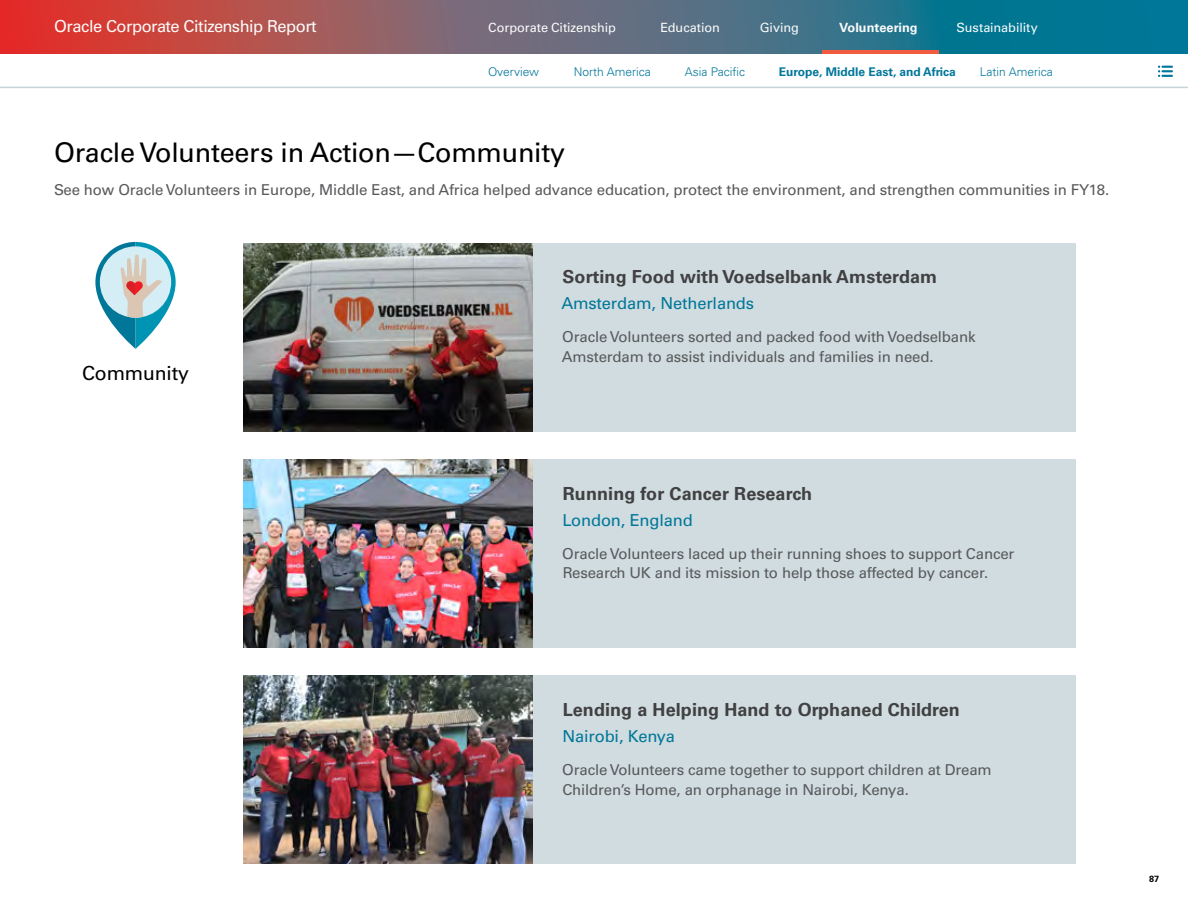
<style>
.page{position:relative;width:1188px;height:918px;background:#fff}
.page>*{position:absolute;margin:0;border:0;box-sizing:border-box;transform-origin:0 0}
.t1{font:27px "Univers LT Std";letter-spacing:-.01em;color:#000}
.t2{font:19.5px "Univers LT Std";letter-spacing:-.01em;color:#000}
.t3{font:700 18px "Univers LT Std";letter-spacing:.005em;color:#414042}
.t4{font:16.5px "Univers LT Std";letter-spacing:-.01em;color:#007699}
.t5{font:16.5px "Univers LT Std";letter-spacing:-.025em;color:#fbfbfb}
.t6{font:15px/19.5px "Univers LT Std";letter-spacing:-.01em;color:#58595b}
.t7{font:12.75px "Univers LT Std";letter-spacing:-.005em;color:#fbfbfb}
.t8{font:700 12.75px "Univers LT Std";color:#fbfbfb}
.t9{font:300 12px "Univers LT Std";color:#007699}
.t10{font:700 12px "Univers LT Std";color:#007699}
.t11{font:700 9px "Univers LT Std";color:#000}
</style>
<div class="page">
<img style="left:243px;top:243px;width:291px;height:188px">
<div style="left:534px;top:243px;width:542px;height:188px;background:#d0dcdf"></div>
<img style="left:243px;top:459px;width:291px;height:189px">
<div style="left:534px;top:459px;width:542px;height:189px;background:#d0dcdf"></div>
<img style="left:243px;top:676px;width:291px;height:188px">
<div style="left:534px;top:676px;width:542px;height:188px;background:#d0dcdf"></div>
<svg style="left:95px;top:242px;width:81px;height:107px"></svg>
<svg style="left:1158px;top:66px;width:15px;height:11px"></svg>
<hr style="left:0;top:87px;width:1188px;height:1px;background:#c5d5d9">
<svg style="left:0;top:0;width:1188px;height:54px;background:#686371"></svg>
<hr style="left:822px;top:51px;width:117px;height:3px;background:#f15b40">
<p class="t5" style="left:54px;top:16px;width:264px">Oracle Corporate Citizenship Report</p>
<p class="t7" style="left:488px;top:20px;width:129px">Corporate Citizenship</p>
<p class="t7" style="left:660px;top:20px;width:61px">Education</p>
<p class="t7" style="left:760px;top:20px;width:41px">Giving</p>
<p class="t8" style="left:839px;top:20px;width:80px">Volunteering</p>
<p class="t7" style="left:956px;top:20px;width:83px">Sustainability</p>
<p class="t9" style="left:488px;top:64px;width:53px">Overview</p>
<p class="t9" style="left:574px;top:64px;width:79px">North America</p>
<p class="t9" style="left:685px;top:64px;width:62px">Asia Pacifc</p>
<p class="t10" style="left:779px;top:64px;width:179px">Europe, Middle East, and Africa</p>
<p class="t9" style="left:980px;top:64px;width:75px">Latin America</p>
<h2 class="t1" style="left:54px;top:136px;width:513px">Oracle Volunteers in Action—Community</h2>
<p class="t6" style="left:54px;top:180px;width:1057px">See how Oracle Volunteers in Europe, Middle East, and Africa helped advance education, protect the environment, and strengthen communities in FY18.</p>
<h2 class="t2" style="left:82px;top:362px;width:108px">Community</h2>
<p class="t3" style="left:563px;top:266px;width:376px">Sorting Food with Voedselbank Amsterdam</p>
<p class="t4" style="left:561px;top:293px;width:194px">Amsterdam, Netherlands</p>
<p class="t6" style="left:562px;top:327px;width:415px">Oracle Volunteers sorted and packed food with Voedselbank<br>Amsterdam to assist individuals and families in need.</p>
<p class="t3" style="left:563px;top:483px;width:251px">Running for Cancer Research</p>
<p class="t4" style="left:562px;top:510px;width:132px">London, England</p>
<p class="t6" style="left:562px;top:544px;width:454px">Oracle Volunteers laced up their running shoes to support Cancer<br>Research UK and its mission to help those affected by cancer.</p>
<p class="t3" style="left:563px;top:699px;width:399px">Lending a Helping Hand to Orphaned Children</p>
<p class="t4" style="left:562px;top:726px;width:114px">Nairobi, Kenya</p>
<p class="t6" style="left:562px;top:760px;width:431px">Oracle Volunteers came together to support children at Dream<br>Children’s Home, an orphanage in Nairobi, Kenya.</p>
<p class="t11" style="left:1149px;top:874px;width:12px">87</p>
</div>
